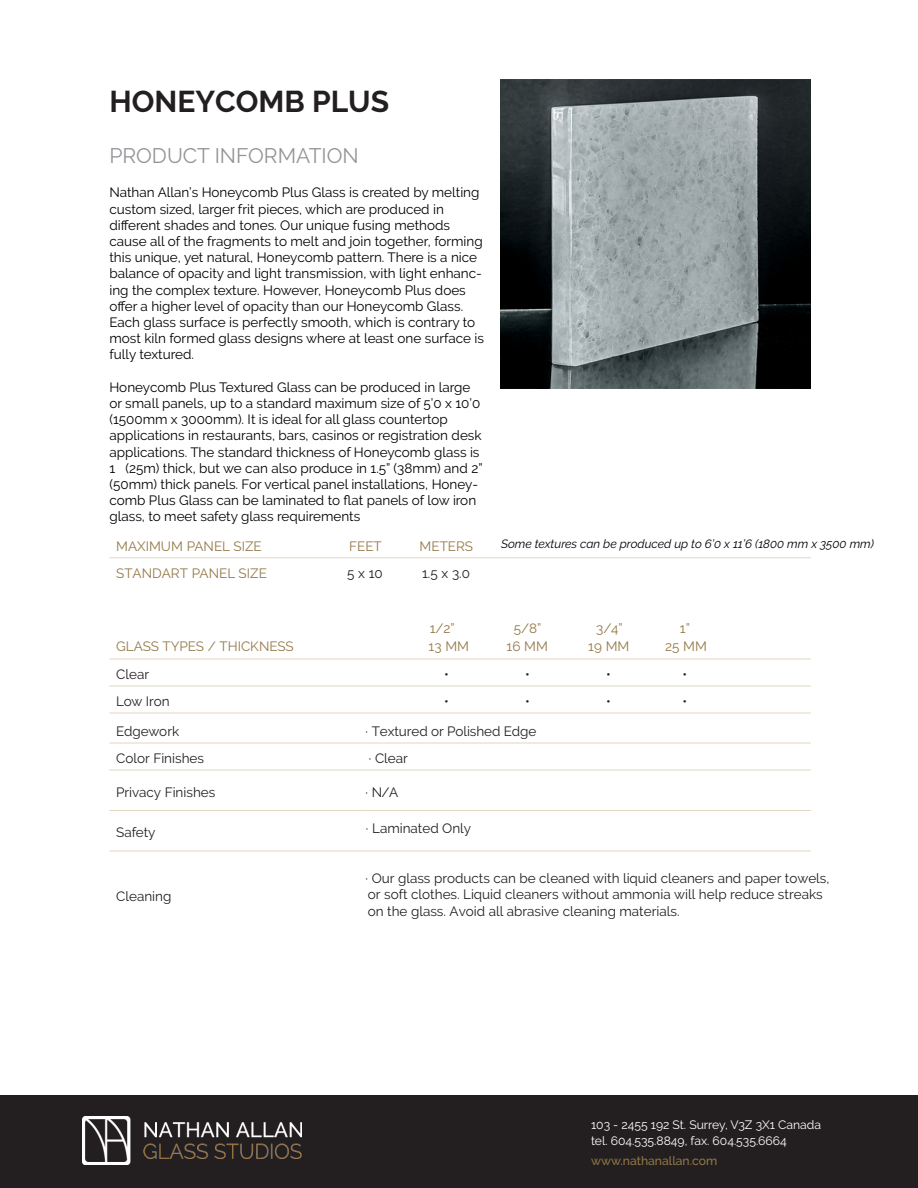
<style>
.page{position:relative;width:918px;height:1188px;background:#fff}
.page>*{position:absolute;margin:0;border:0;box-sizing:border-box;transform-origin:0 0}
.t1{font:700 30px "Raleway";color:#231f20}
.t2{font:21px "Raleway";color:#939598}
.t3{font:13.5px/16.2px "Raleway";color:#000}
.t4{font:13.5px/16.2px "Raleway";color:#231f20}
.t5{font:13.5px/18px "Raleway";color:#937846;text-align:center}
.t6{font:12.15px/16.5px "Raleway";color:#fff}
.t7{font:500 12.15px "Raleway";color:#937846}
.t8{font:italic 12px "Raleway";color:#000}
</style>
<div class="page">
<img style="left:501px;top:79px;width:310px;height:310px">
<div style="left:0;top:1095px;width:918px;height:93px;background:#231f20"></div>
<img style="left:83px;top:1117px;width:219px;height:48px">
<hr style="left:109px;top:659px;width:54px;height:1px;background:#e1d6c2">
<hr style="left:163px;top:659px;width:162px;height:1px;background:#e1d6c2">
<hr style="left:325px;top:659px;width:40px;height:1px;background:#e1d6c2">
<hr style="left:365px;top:659px;width:41px;height:1px;background:#e1d6c2">
<hr style="left:406px;top:659px;width:81px;height:1px;background:#e1d6c2">
<hr style="left:487px;top:659px;width:81px;height:1px;background:#e1d6c2">
<hr style="left:568px;top:659px;width:81px;height:1px;background:#e1d6c2">
<hr style="left:649px;top:659px;width:81px;height:1px;background:#e1d6c2">
<hr style="left:730px;top:659px;width:81px;height:1px;background:#e1d6c2">
<hr style="left:109px;top:686px;width:54px;height:1px;background:#e1d6c2">
<hr style="left:163px;top:686px;width:162px;height:1px;background:#e1d6c2">
<hr style="left:325px;top:686px;width:40px;height:1px;background:#e1d6c2">
<hr style="left:365px;top:686px;width:41px;height:1px;background:#e1d6c2">
<hr style="left:406px;top:686px;width:81px;height:1px;background:#e1d6c2">
<hr style="left:487px;top:686px;width:81px;height:1px;background:#e1d6c2">
<hr style="left:568px;top:686px;width:81px;height:1px;background:#e1d6c2">
<hr style="left:649px;top:686px;width:81px;height:1px;background:#e1d6c2">
<hr style="left:730px;top:686px;width:81px;height:1px;background:#e1d6c2">
<hr style="left:109px;top:713px;width:54px;height:1px;background:#e1d6c2">
<hr style="left:163px;top:713px;width:162px;height:1px;background:#e1d6c2">
<hr style="left:325px;top:713px;width:40px;height:1px;background:#e1d6c2">
<hr style="left:365px;top:713px;width:41px;height:1px;background:#e1d6c2">
<hr style="left:406px;top:713px;width:81px;height:1px;background:#e1d6c2">
<hr style="left:487px;top:713px;width:81px;height:1px;background:#e1d6c2">
<hr style="left:568px;top:713px;width:81px;height:1px;background:#e1d6c2">
<hr style="left:649px;top:713px;width:81px;height:1px;background:#e1d6c2">
<hr style="left:730px;top:713px;width:81px;height:1px;background:#e1d6c2">
<hr style="left:109px;top:557px;width:54px;height:1px;background:#e1d6c2">
<hr style="left:163px;top:557px;width:162px;height:1px;background:#e1d6c2">
<hr style="left:325px;top:557px;width:40px;height:1px;background:#e1d6c2">
<hr style="left:365px;top:557px;width:41px;height:1px;background:#e1d6c2">
<hr style="left:406px;top:557px;width:81px;height:1px;background:#e1d6c2">
<hr style="left:487px;top:557px;width:81px;height:1px;background:#e1d6c2">
<hr style="left:568px;top:557px;width:81px;height:1px;background:#e1d6c2">
<hr style="left:649px;top:557px;width:81px;height:1px;background:#e1d6c2">
<hr style="left:730px;top:557px;width:81px;height:1px;background:#e1d6c2">
<hr style="left:109px;top:743px;width:54px;height:1px;background:#e1d6c2">
<hr style="left:163px;top:743px;width:162px;height:1px;background:#e1d6c2">
<hr style="left:325px;top:743px;width:40px;height:1px;background:#e1d6c2">
<hr style="left:365px;top:743px;width:41px;height:1px;background:#e1d6c2">
<hr style="left:406px;top:743px;width:81px;height:1px;background:#e1d6c2">
<hr style="left:487px;top:743px;width:81px;height:1px;background:#e1d6c2">
<hr style="left:568px;top:743px;width:81px;height:1px;background:#e1d6c2">
<hr style="left:649px;top:743px;width:81px;height:1px;background:#e1d6c2">
<hr style="left:730px;top:743px;width:81px;height:1px;background:#e1d6c2">
<hr style="left:109px;top:770px;width:54px;height:1px;background:#e1d6c2">
<hr style="left:163px;top:770px;width:162px;height:1px;background:#e1d6c2">
<hr style="left:325px;top:770px;width:40px;height:1px;background:#e1d6c2">
<hr style="left:365px;top:770px;width:41px;height:1px;background:#e1d6c2">
<hr style="left:406px;top:770px;width:81px;height:1px;background:#e1d6c2">
<hr style="left:487px;top:770px;width:81px;height:1px;background:#e1d6c2">
<hr style="left:568px;top:770px;width:81px;height:1px;background:#e1d6c2">
<hr style="left:649px;top:770px;width:81px;height:1px;background:#e1d6c2">
<hr style="left:730px;top:770px;width:81px;height:1px;background:#e1d6c2">
<hr style="left:109px;top:810px;width:54px;height:1px;background:#e1d6c2">
<hr style="left:163px;top:810px;width:162px;height:1px;background:#e1d6c2">
<hr style="left:325px;top:810px;width:40px;height:1px;background:#e1d6c2">
<hr style="left:365px;top:810px;width:41px;height:1px;background:#e1d6c2">
<hr style="left:406px;top:810px;width:81px;height:1px;background:#e1d6c2">
<hr style="left:487px;top:810px;width:81px;height:1px;background:#e1d6c2">
<hr style="left:568px;top:810px;width:81px;height:1px;background:#e1d6c2">
<hr style="left:649px;top:810px;width:81px;height:1px;background:#e1d6c2">
<hr style="left:730px;top:810px;width:81px;height:1px;background:#e1d6c2">
<hr style="left:109px;top:851px;width:54px;height:1px;background:#e1d6c2">
<hr style="left:163px;top:851px;width:162px;height:1px;background:#e1d6c2">
<hr style="left:325px;top:851px;width:40px;height:1px;background:#e1d6c2">
<hr style="left:365px;top:851px;width:41px;height:1px;background:#e1d6c2">
<hr style="left:406px;top:851px;width:81px;height:1px;background:#e1d6c2">
<hr style="left:487px;top:851px;width:81px;height:1px;background:#e1d6c2">
<hr style="left:568px;top:851px;width:81px;height:1px;background:#e1d6c2">
<hr style="left:649px;top:851px;width:81px;height:1px;background:#e1d6c2">
<hr style="left:730px;top:851px;width:81px;height:1px;background:#e1d6c2">
<h1 class="t1" style="left:109px;top:85px;width:281px">HONEYCOMB PLUS</h1>
<h2 class="t2" style="left:109px;top:143px;width:251px">PRODUCT INFORMATION</h2>
<p class="t3" style="left:109px;top:184px;width:376px">Nathan Allan’s Honeycomb Plus Glass is created by melting custom sized, larger frit pieces, which are produced in different shades and tones. Our unique fusing methods cause all of the fragments to melt and join together, forming this unique, yet natural, Honeycomb pattern. There is a nice balance of opacity and light transmission, with light enhanc&shy;ing the complex texture. However, Honeycomb Plus does offer a higher level of opacity than our Honeycomb Glass.<br>Each glass surface is perfectly smooth, which is contrary to most kiln formed glass designs where at least one surface is fully textured.</p>
<p class="t3" style="left:109px;top:379px;width:375px">Honeycomb Plus Textured Glass can be produced in large or small panels, up to a standard maximum size of 5’0 x 10’0 (1500mm x 3000mm). It is ideal for all glass countertop applications in restaurants, bars, casinos or registration desk applications. The standard thickness of Honeycomb glass is 1 (25m) thick, but we can also produce in 1.5” (38mm) and 2” (50mm) thick panels. For vertical panel installations, Honey&shy;comb Plus Glass can be laminated to flat panels of low iron glass, to meet safety glass requirements</p>
<p class="t5" style="left:116px;top:537px;width:147px">MAXIMUM PANEL SIZE</p>
<p class="t5" style="left:349px;top:537px;width:34px">FEET</p>
<p class="t5" style="left:420px;top:537px;width:55px">METERS</p>
<p class="t4" style="left:347px;top:565px;width:37px">5x10</p>
<p class="t4" style="left:422px;top:565px;width:50px">1.5 x 3.0</p>
<p class="t5" style="left:116px;top:564px;width:152px">STANDART PANEL SIZE</p>
<p class="t8" style="left:501px;top:537px;width:374px">Some textures can be produced up to 6’0 x 11’6 (1800 mm x 3500 mm)</p>
<p class="t5" style="left:116px;top:637px;width:179px">GLASS TYPES / THICKNESS</p>
<p class="t5" style="left:429px;top:619px;width:42px;text-align:left">1/2”<br>13 MM</p>
<p class="t5" style="left:507px;top:619px;width:43px">5/8”<br>16 MM</p>
<p class="t5" style="left:588px;top:619px;width:43px">3/4”<br>19 MM</p>
<p class="t4" style="left:116px;top:666px;width:34px">Clear</p>
<p class="t4" style="left:444px;top:666px;width:6px">•</p>
<p class="t4" style="left:525px;top:666px;width:6px">•</p>
<p class="t4" style="left:606px;top:666px;width:6px">•</p>
<p class="t4" style="left:116px;top:693px;width:55px">Low Iron</p>
<p class="t4" style="left:444px;top:693px;width:6px">•</p>
<p class="t4" style="left:525px;top:693px;width:6px">•</p>
<p class="t4" style="left:606px;top:693px;width:6px">•</p>
<p class="t4" style="left:116px;top:723px;width:65px">Edgework</p>
<p class="t4" style="left:365px;top:723px;width:173px">· Textured or Polished Edge</p>
<p class="t4" style="left:116px;top:750px;width:89px">Color Finishes</p>
<p class="t4" style="left:369px;top:750px;width:40px">· Clear</p>
<p class="t4" style="left:116px;top:784px;width:101px">Privacy Finishes</p>
<p class="t4" style="left:365px;top:784px;width:35px">· N/A</p>
<p class="t4" style="left:116px;top:824px;width:41px">Safety</p>
<p class="t4" style="left:366px;top:820px;width:107px">· Laminated Only</p>
<p class="t5" style="left:665px;top:619px;width:43px">1”<br>25 MM</p>
<p class="t4" style="left:683px;top:661px;width:6px;line-height:27px">• •</p>
<p class="t4" style="left:116px;top:888px;width:57px">Cleaning</p>
<p class="t4" style="left:365px;top:870px;width:466px">· Our glass products can be cleaned with liquid cleaners and paper towels, or soft clothes. Liquid cleaners without ammonia will help reduce streaks on the glass. Avoid all abrasive cleaning materials.</p>
<p class="t6" style="left:591px;top:1116px;width:231px">103 - 2455 192 St. Surrey, V3Z 3X1 Canada tel. 604.535.8849, fax. 604.535.6664</p>
<p class="t7" style="left:591px;top:1153px;width:128px">www.nathanallan.com</p>
</div>
